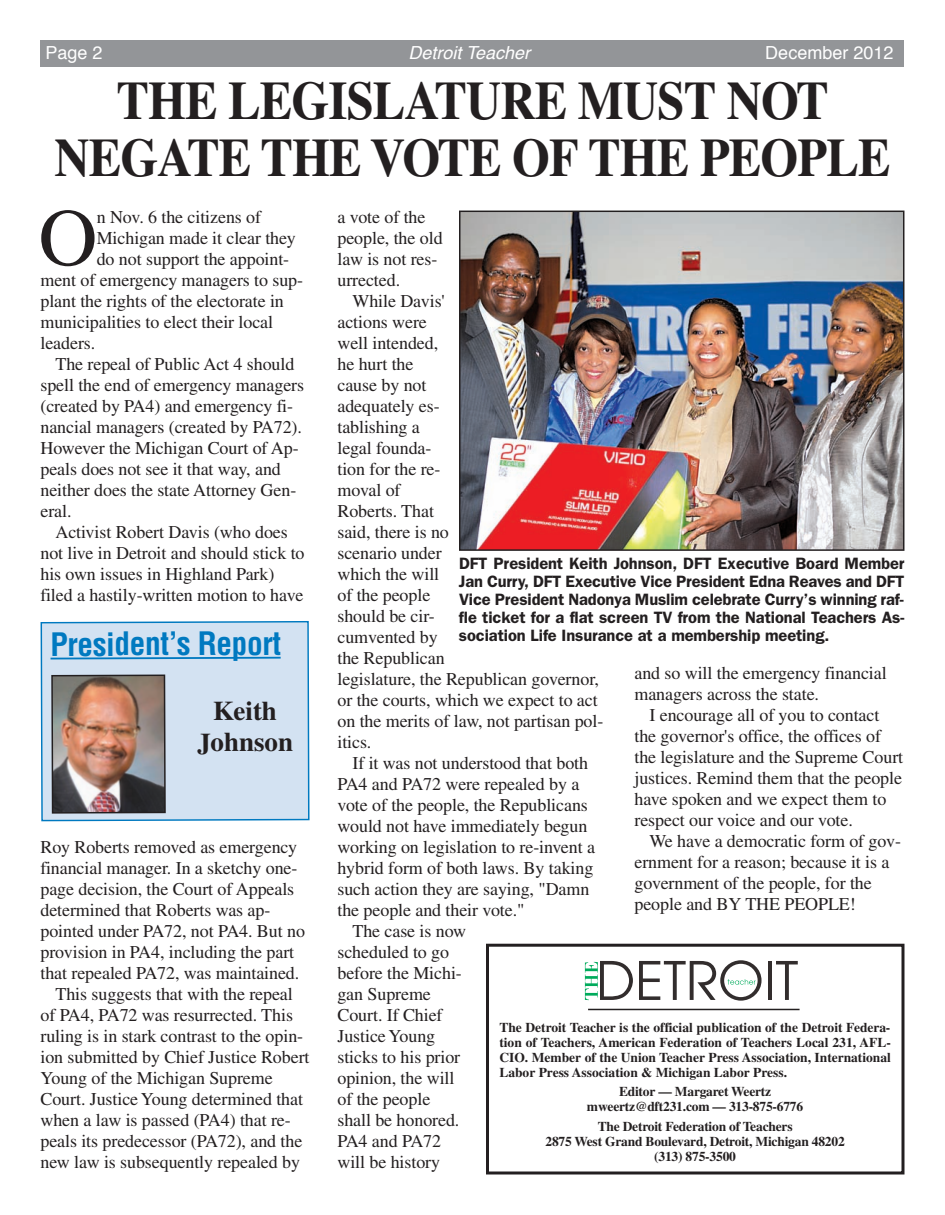
<style>
.page{position:relative;width:945px;height:1215px;background:#fff}
.page>*{position:absolute;margin:0;border:0;box-sizing:border-box;transform-origin:0 0}
.t1{font:81.45px "Times";color:#231f20}
.t2{font:700 54px/57px "Times";letter-spacing:-.015em;color:#231f20;text-align:center;scale:.9 1}
.t3{font:700 condensed 31.5px "Helvetica";letter-spacing:-.02em;color:#0079c0}
.t4{font:700 27px/31.5px "Times";letter-spacing:-.005em;color:#231f20;text-align:center}
.t5{font:18px/21px "Times";letter-spacing:-.005em;color:#231f20}
.t6{font:18px "Helvetica";color:#fff}
.t7{font:italic 18px "Helvetica";color:#fff}
.t8{font:600 16.5px/18px "Franklin Gothic";letter-spacing:-.005em;color:#231f20;text-align:justify}
.t9{font:700 13.5px/15px "Times";letter-spacing:-.015em;color:#231f20;text-align:center}
</style>
<div class="page">
<div style="left:40px;top:40px;width:864px;height:28px;background:#939598"></div>
<hr style="left:768px;top:961px;width:4px;height:39px;background:#322d2d">
<svg style="left:776px;top:961px;width:22px;height:39px"></svg>
<svg style="left:585px;top:961px;width:48px;height:39px"></svg>
<svg style="left:639px;top:960px;width:123px;height:41px"></svg>
<hr style="left:588px;top:1009px;width:212px;height:1px;background:#231f20">
<svg style="left:40px;top:621px;width:270px;height:201px;background:#ccdff0"></svg>
<img style="left:51px;top:674px;width:116px;height:140px">
<svg style="left:49px;top:656px;width:233px;height:4px"></svg>
<img style="left:462px;top:214px;width:439px;height:334px">
<div style="left:459px;top:211px;width:445px;height:340px;border:2px solid #231f20"></div>
<div style="left:486px;top:944px;width:418px;height:230px;border:3px solid #231f20"></div>
<p class="t6" style="left:46px;top:45px;width:59px">Page 2</p>
<p class="t7" style="left:409px;top:45px;width:123px">Detroit Teacher</p>
<p class="t6" style="left:765px;top:45px;width:130px">December 2012</p>
<h2 class="t2" style="left:54px;top:77px;width:931px">THE LEGISLATURE MUST NOT<br>NEGATE THE VOTE OF THE PEOPLE</h2>
<p class="t5" style="left:337px;top:208px;width:107px">a vote of the people, the old law is not res&shy;urrected.</p>
<p class="t5" style="left:337px;top:292px;width:267px;text-indent:15px">While Davis'<br>actions were<br>well intended,<br>he hurt the<br>cause by not<br>adequately es-<br>tablishing a<br>legal founda-<br>tion for the re-<br>moval of<br>Roberts. That<br>said, there is no<br>scenario under<br>which the will<br>of the people<br>should be cir-<br>cumvented by<br>the Republican<br>legislature, the Republican governor, or the courts, which we expect to act on the merits of law, not partisan pol&shy;itics.</p>
<p class="t5" style="left:352px;top:754px;width:237px">If it was not understood that both</p>
<p class="t5" style="left:337px;top:775px;width:243px">PA4 and PA72 were repealed by a</p>
<p class="t5" style="left:337px;top:796px;width:252px">vote of the people, the Republicans</p>
<p class="t5" style="left:337px;top:817px;width:251px">would not have immediately begun</p>
<p class="t5" style="left:337px;top:838px;width:259px">working on legislation to re-invent a</p>
<p class="t5" style="left:337px;top:859px;width:257px">hybrid form of both laws. By taking</p>
<p class="t5" style="left:337px;top:880px;width:253px">such action they are saying, "Damn</p>
<p class="t5" style="left:337px;top:901px;width:189px">the people and their vote."</p>
<p class="t5" style="left:352px;top:922px;width:115px">The case is now</p>
<p class="t5" style="left:337px;top:943px;width:113px">scheduled to go</p>
<p class="t5" style="left:337px;top:964px;width:126px">before the Michi-</p>
<p class="t5" style="left:337px;top:985px;width:95px">gan Supreme</p>
<p class="t5" style="left:337px;top:1006px;width:107px">Court. If Chief</p>
<p class="t5" style="left:337px;top:1027px;width:99px">Justice Young</p>
<p class="t5" style="left:337px;top:1048px;width:124px">sticks to his prior</p>
<p class="t5" style="left:337px;top:1069px;width:118px">opinion, the will</p>
<p class="t5" style="left:337px;top:1090px;width:94px">of the people</p>
<p class="t5" style="left:337px;top:1111px;width:123px">shall be honored.</p>
<p class="t5" style="left:337px;top:1132px;width:105px">PA4 and PA72</p>
<p class="t5" style="left:337px;top:1153px;width:104px">will be history</p>
<h1 class="t1" style="left:39px;top:210px;width:60px">O</h1>
<p class="t5" style="left:97px;top:208px;width:166px">n Nov. 6 the citizens of</p>
<p class="t5" style="left:97px;top:229px;width:201px">Michigan made it clear they</p>
<p class="t5" style="left:97px;top:250px;width:194px">do not support the appoint-</p>
<p class="t5" style="left:40px;top:271px;width:264px">ment of emergency managers to sup-</p>
<p class="t5" style="left:40px;top:292px;width:245px">plant the rights of the electorate in</p>
<p class="t5" style="left:40px;top:313px;width:234px">municipalities to elect their local</p>
<p class="t5" style="left:40px;top:334px;width:56px">leaders.</p>
<p class="t5" style="left:55px;top:355px;width:240px">The repeal of Public Act 4 should</p>
<p class="t5" style="left:40px;top:376px;width:265px">spell the end of emergency managers</p>
<p class="t5" style="left:40px;top:397px;width:254px">(created by PA4) and emergency fi-</p>
<p class="t5" style="left:40px;top:418px;width:263px">nancial managers (created by PA72).</p>
<p class="t5" style="left:40px;top:439px;width:260px">However the Michigan Court of Ap-</p>
<p class="t5" style="left:40px;top:460px;width:242px">peals does not see it that way, and</p>
<p class="t5" style="left:40px;top:481px;width:257px">neither does the state Attorney Gen-</p>
<p class="t5" style="left:40px;top:502px;width:33px">eral.</p>
<p class="t5" style="left:55px;top:523px;width:234px">Activist Robert Davis (who does</p>
<p class="t5" style="left:40px;top:544px;width:266px">not live in Detroit and should stick to</p>
<p class="t5" style="left:40px;top:565px;width:235px">his own issues in Highland Park)</p>
<p class="t5" style="left:40px;top:586px;width:264px">filed a hastily-written motion to have</p>
<p class="t8" style="left:459px;top:555px;width:447px">DFT President Keith Johnson, DFT Executive Board Member Jan Curry, DFT Executive Vice President Edna Reaves and DFT Vice President Nadonya Muslim celebrate Curry’s winning raf&shy;fle ticket for a flat screen TV from the National Teachers As&shy;sociation Life Insurance at a membership meeting.</p>
<h3 class="t3" style="left:51px;top:626px;width:232px">President’s Report</h3>
<p class="t5" style="left:634px;top:665px;width:254px">and so will the emergency financial managers across the state.</p>
<p class="t5" style="left:634px;top:707px;width:270px;text-indent:15px">I encourage all of you to contact the governor's office, the offices of the legislature and the Supreme Court justices. Remind them that the people have spoken and we expect them to respect our voice and our vote.</p>
<p class="t5" style="left:634px;top:833px;width:268px;text-indent:15px">We have a democratic form of gov&shy;ernment for a reason; because it is a government of the people, for the people and BY THE PEOPLE!</p>
<h3 class="t4" style="left:197px;top:698px;width:97px">Keith<br>Johnson</h3>
<p class="t5" style="left:40px;top:838px;width:258px">Roy Roberts removed as emergency</p>
<p class="t5" style="left:40px;top:859px;width:259px">financial manager. In a sketchy one-</p>
<p class="t5" style="left:40px;top:880px;width:255px">page decision, the Court of Appeals</p>
<p class="t5" style="left:40px;top:901px;width:231px">determined that Roberts was ap-</p>
<p class="t5" style="left:40px;top:922px;width:266px">pointed under PA72, not PA4. But no</p>
<p class="t5" style="left:40px;top:943px;width:255px">provision in PA4, including the part</p>
<p class="t5" style="left:40px;top:964px;width:260px">that repealed PA72, was maintained.</p>
<p class="t5" style="left:55px;top:985px;width:239px">This suggests that with the repeal</p>
<p class="t5" style="left:40px;top:1006px;width:254px">of PA4, PA72 was resurrected. This</p>
<p class="t5" style="left:40px;top:1027px;width:264px">ruling is in stark contrast to the opin-</p>
<p class="t5" style="left:40px;top:1048px;width:271px">ion submitted by Chief Justice Robert</p>
<p class="t5" style="left:40px;top:1069px;width:234px">Young of the Michigan Supreme</p>
<p class="t5" style="left:40px;top:1090px;width:264px">Court. Justice Young determined that</p>
<p class="t5" style="left:40px;top:1111px;width:252px">when a law is passed (PA4) that re-</p>
<p class="t5" style="left:40px;top:1132px;width:263px">peals its predecessor (PA72), and the</p>
<p class="t5" style="left:40px;top:1153px;width:261px">new law is subsequently repealed by</p>
<p class="t9" style="left:499px;top:1021px;width:393px;text-align:justify">The Detroit Teacher is the official publication of the Detroit Federa&shy;tion of Teachers, American Federation of Teachers Local 231, AFL-CIO. Member of the Union Teacher Press Association, International Labor Press Association &amp; Michigan Labor Press.</p>
<p class="t9" style="left:587px;top:1086px;width:218px">Editor — Margaret Weertz mweertz@dft231.com — 313-875-6776</p>
<p class="t9" style="left:545px;top:1120px;width:301px">The Detroit Federation of Teachers<br>2875 West Grand Boulevard, Detroit, Michigan 48202 (313) 875-3500</p>
</div>
